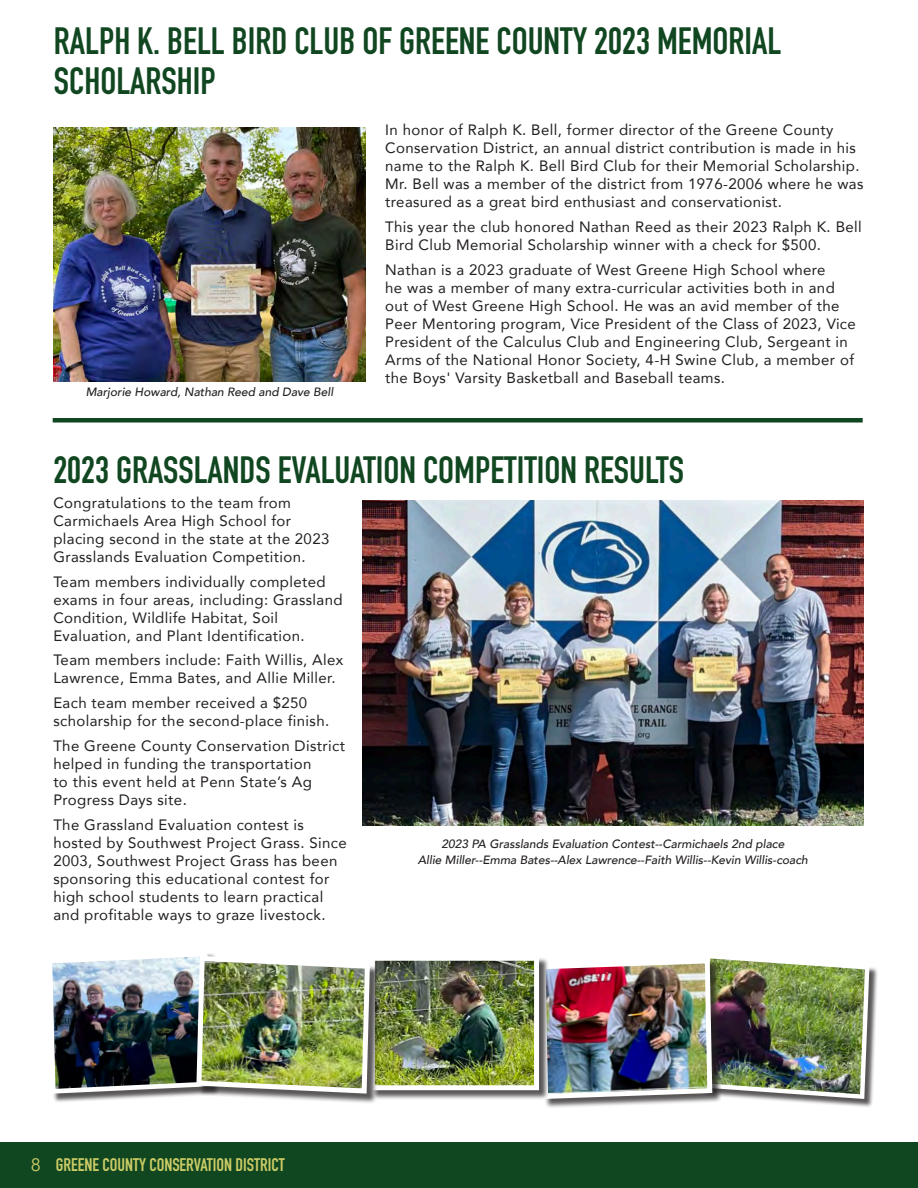
<style>
.page{position:relative;width:918px;height:1188px;background:#fff}
.page>*{position:absolute;margin:0;border:0;box-sizing:border-box;transform-origin:0 0}
.TOC_Entries_Story_Headers{font:700 37.5px/40.5px "DIN Condensed";color:#104620}
.t1{font:700 18px "DIN Condensed";color:#cc6}
.t2{font:15px/18px "Avenir";letter-spacing:.025em;color:#231f20}
.Captions{font:italic 500 12px "Avenir";color:#231f20}
.s1{font-family:"Avenir";font-weight:400}
</style>
<div class="page">
<img style="left:53px;top:128px;width:312px;height:253px">
<img style="left:363px;top:501px;width:500px;height:324px">
<div style="left:53px;top:418px;width:810px;height:5px;background:#104620"></div>
<div style="left:702px;top:955px;width:177px;height:153px;background:#231f20;opacity:.75"></div>
<div style="left:542px;top:960px;width:180px;height:149px;background:#231f20;opacity:.75"></div>
<img style="left:542px;top:955px;width:330px;height:147px">
<div style="left:371px;top:957px;width:178px;height:144px;background:#231f20;opacity:.75"></div>
<img style="left:380px;top:962px;width:153px;height:122px">
<div style="left:370px;top:956px;width:169px;height:134px;border:5px solid #fff"></div>
<div style="left:49px;top:953px;width:171px;height:150px;background:#231f20;opacity:.75"></div>
<div style="left:198px;top:957px;width:182px;height:147px;background:#231f20;opacity:.75"></div>
<img style="left:49px;top:953px;width:323px;height:143px">
<div style="left:0;top:1142px;width:918px;height:46px;background:#104620"></div>
<p class="TOC_Entries_Story_Headers" style="left:54px;top:20px;width:729px">RALPH K. BELL BIRD CLUB OF GREENE COUNTY 2023 MEMORIAL<br>SCHOLARSHIP</p>
<p class="Captions" style="left:86px;top:385px;width:249px">Marjorie Howard, Nathan Reed and Dave Bell</p>
<p class="t2" style="left:385px;top:121px;width:480px">In honor of Ralph K. Bell, former director of the Greene County Conservation District, an annual district contribution is made in his name to the Ralph K. Bell Bird Club for their Memorial Scholarship.<br>Mr. Bell was a member of the district from 1976-2006 where he was treasured as a great bird enthusiast and conservationist.</p>
<p class="t2" style="left:385px;top:218px;width:478px">This year the club honored Nathan Reed as their 2023 Ralph K. Bell<br>Bird Club Memorial Scholarship winner with a check for $500.</p>
<p class="t2" style="left:385px;top:260px;width:472px">Nathan is a 2023 graduate of West Greene High School where<br>he was a member of many extra-curricular activities both in and out of West Greene High School. He was an avid member of the Peer Mentoring program, Vice President of the Class of 2023, Vice President of the Calculus Club and Engineering Club, Sergeant in Arms of the National Honor Society, 4-H Swine Club, a member of the Boys' Varsity Basketball and Baseball teams.</p>
<p class="TOC_Entries_Story_Headers" style="left:53px;top:450px;width:632px">2023 GRASSLANDS EVALUATION COMPETITION RESULTS</p>
<p class="t2" style="left:53px;top:493px;width:278px">Congratulations to the team from Carmichaels Area High School for placing second in the state at the 2023<br>Grasslands Evaluation Competition.</p>
<p class="t2" style="left:53px;top:572px;width:291px">Team members individually completed exams in four areas, including: Grassland Condition, Wildlife Habitat, Soil Evaluation, and Plant Identification.</p>
<p class="t2" style="left:53px;top:651px;width:291px">Team members include: Faith Willis, Alex<br>Lawrence, Emma Bates, and Allie Miller.</p>
<p class="t2" style="left:53px;top:694px;width:277px">Each team member received a $250 scholarship for the second-place finish.</p>
<p class="t2" style="left:53px;top:736px;width:293px">The Greene County Conservation District helped in funding the transportation<br>to this event held at Penn State’s Ag Progress Days site.</p>
<p class="t2" style="left:53px;top:815px;width:295px">The Grassland Evaluation contest is hosted by Southwest Project Grass. Since 2003, Southwest Project Grass has been sponsoring this educational contest for high school students to learn practical and profitable ways to graze livestock.</p>
<p class="Captions" style="left:441px;top:836px;width:345px">2023 PA Grasslands Evaluation Contest--Carmichaels 2nd place</p>
<p class="Captions" style="left:418px;top:853px;width:392px">Allie Miller--Emma Bates--Alex Lawrence--Faith Willis--Kevin Willis-coach</p>
<p class="t1" style="left:31px;top:1153px;width:256px"><span class="s1">8</span> GREENE COUNTY CONSERVATION DISTRICT</p>
</div>
